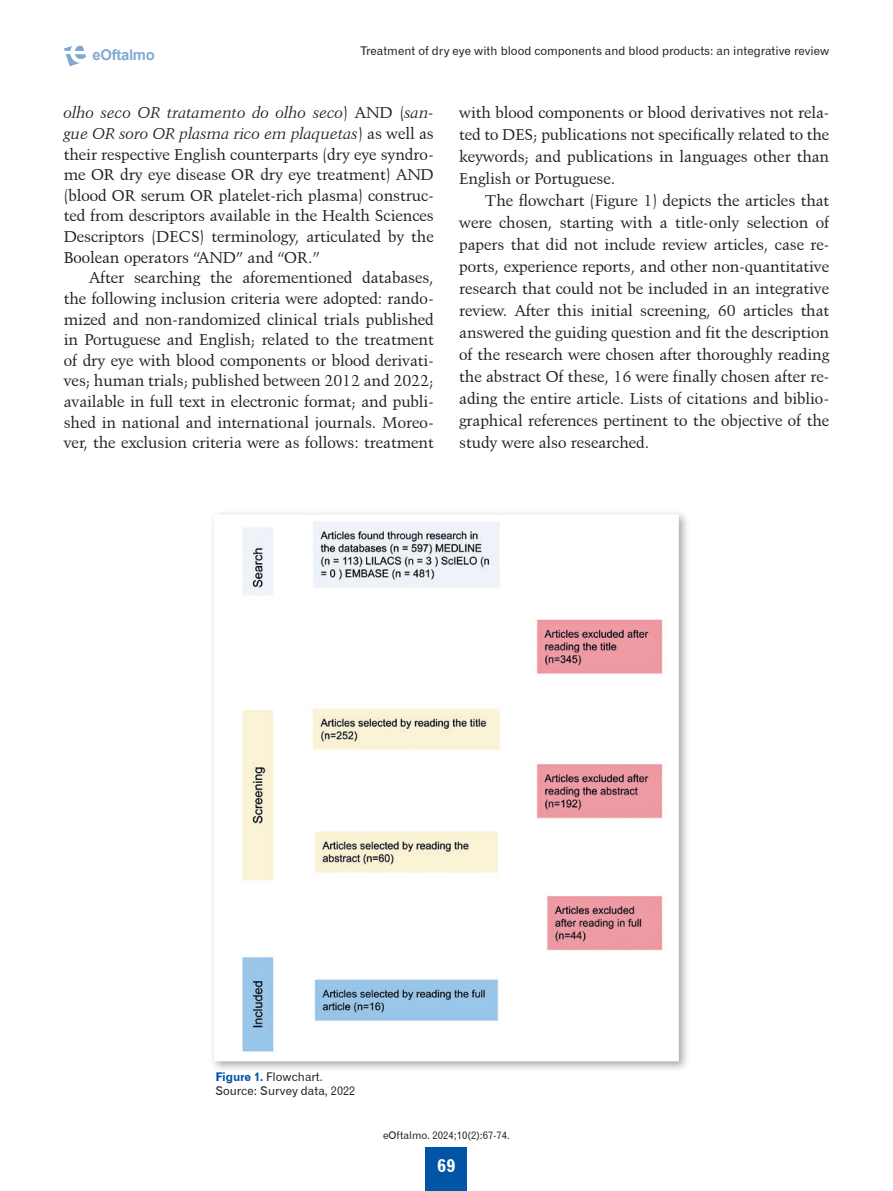
<style>
.page{position:relative;width:893px;height:1191px;background:#fff}
.page>*{position:absolute;margin:0;border:0;box-sizing:border-box;transform-origin:0 0}
.t1{font:18px "Gothic 720 BT Bold B";color:#fff}
.t2{font:15.75px/20.5px "Kuenstler 480 BT";color:#231f20;text-align:justify}
.t3{font:700 14.85px "Arial";letter-spacing:-.02em;color:#0154a6}
.t4{font:12px/14.2px "Gothic 720 BT Roman B";color:#231f20}
.t5{font:10.5px "Gothic 720 BT Roman B";color:#231f20}
.s1{font-style:italic}
.s2{font-family:"Gothic 720 BT Bold B";color:#0154a6}
</style>
<div class="page">
<div style="left:426px;top:1147px;width:41px;height:44px;background:#0154a6"></div>
<svg style="left:64px;top:45px;width:22px;height:21px"></svg>
<div style="left:209px;top:509px;width:481px;height:563px;background:#231f20;opacity:.4"></div>
<img style="left:218px;top:518px;width:457px;height:539px">
<p class="t3" style="left:93px;top:44px;width:64px">eOftalmo</p>
<p class="t4" style="left:360px;top:43px;width:470px">Treatment of dry eye with blood components and blood products: an integrative review</p>
<p class="t2" style="left:64px;top:102px;width:371px"><span class="s1">olho seco OR tratamento do olho seco</span>) AND (<span class="s1">san&shy;gue OR soro OR plasma rico em plaquetas</span>) as well as their respective English counterparts (dry eye syndro&shy;me OR dry eye disease OR dry eye treatment) AND (blood OR serum OR platelet-rich plasma) construc&shy;ted from descriptors available in the Health Sciences Descriptors (DECS) terminology, articulated by the Boolean operators “AND” and “OR.”</p>
<p class="t2" style="left:64px;top:267px;width:371px;text-indent:26px">After searching the aforementioned databases, the following inclusion criteria were adopted: rando&shy;mized and non-randomized clinical trials published in Portuguese and English; related to the treatment of dry eye with blood components or blood derivati&shy;ves; human trials; published between 2012 and 2022; available in full text in electronic format; and publi&shy;shed in national and international journals. Moreo&shy;ver, the exclusion criteria were as follows: treatment</p>
<p class="t2" style="left:459px;top:102px;width:371px;line-height:22px">with blood components or blood derivatives not rela&shy;ted to DES; publications not specifically related to the keywords; and publications in languages other than English or Portuguese.</p>
<p class="t2" style="left:459px;top:189px;width:371px;line-height:22px;text-indent:26px">The flowchart (Figure 1) depicts the articles that were chosen, starting with a title-only selection of papers that did not include review articles, case re&shy;ports, experience reports, and other non-quantitative research that could not be included in an integrative review. After this initial screening, 60 articles that answered the guiding question and fit the description of the research were chosen after thoroughly reading the abstract Of these, 16 were finally chosen after re&shy;ading the entire article. Lists of citations and biblio&shy;graphical references pertinent to the objective of the study were also researched.</p>
<p class="t4" style="left:215px;top:1069px;width:141px"><span class="s2">Figure 1.</span> Flowchart.<br>Source: Survey data, 2022</p>
<p class="t5" style="left:383px;top:1129px;width:128px">eOftalmo. 2024;10(2):67-74.</p>
<p class="t1" style="left:437px;top:1154px;width:20px">69</p>
</div>
